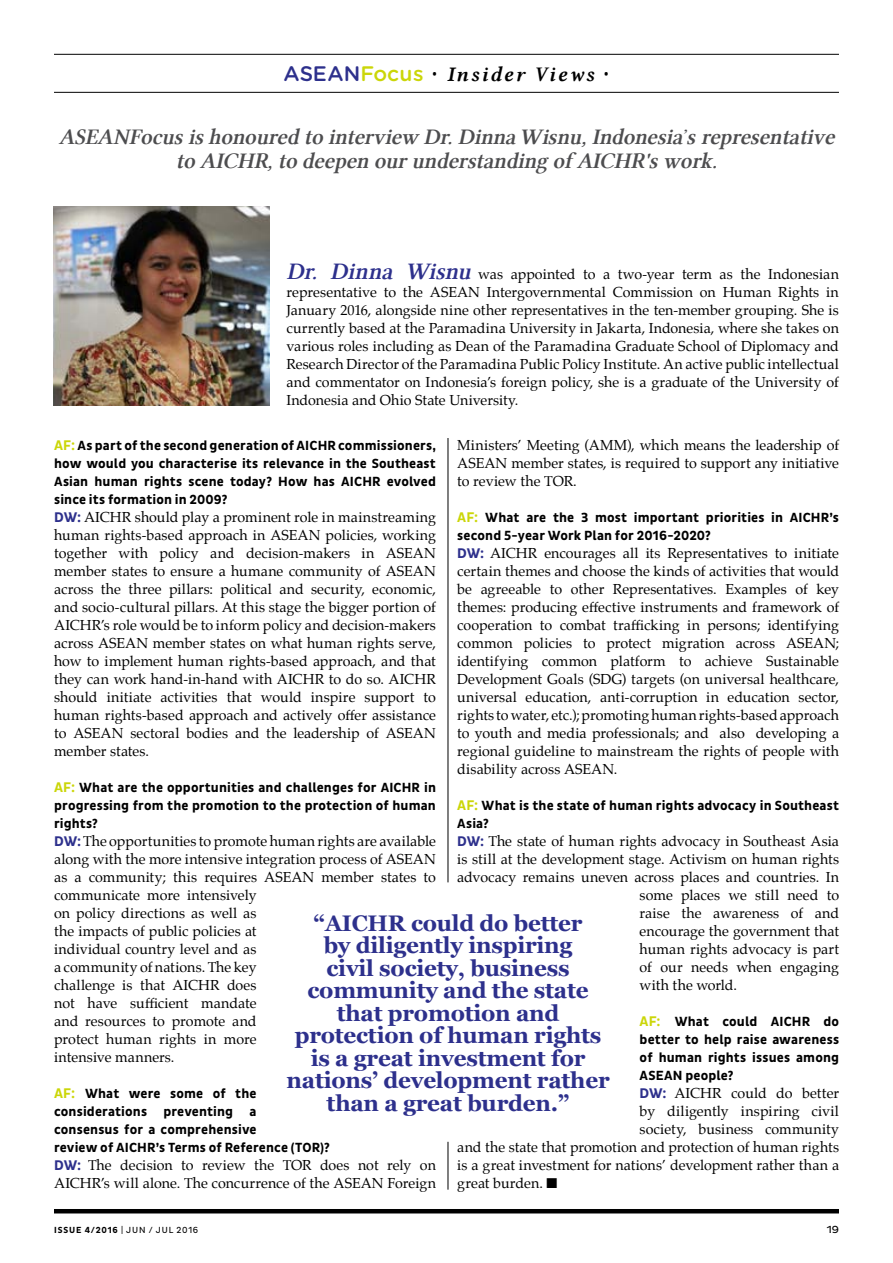
<style>
.page{position:relative;width:893px;height:1263px;background:#fff}
.page>*{position:absolute;margin:0;border:0;box-sizing:border-box;transform-origin:0 0}
.t1{font:700 22.5px/22.5px "Georgia";letter-spacing:-.01em;color:#2d308c;text-align:center}
.t2{font:22.5px/24px "Lin Libertine Slanted Z";letter-spacing:-.01em;color:#4d4d4f;text-align:center}
.t3{font:21px "Lin Libertine ZI";letter-spacing:.09em;color:#000}
.t4{font:14.25px/18px "Palatino";letter-spacing:.005em;color:#000;text-align:justify}
.t5{font:700 13.5px/18px "Pluto Sans Cond";letter-spacing:.01em;color:#000;text-align:justify}
.t6{font:10.5px "Pluto Sans";color:#000}
.t7{font:9px "Pluto Sans Cond";letter-spacing:.095em;color:#000}
.s1{font-family:"Gotham Rounded";font-weight:500;color:#2d308c}
.s2{font-family:"Gotham Rounded";font-weight:500;color:#cbd608}
.s3{font-family:"Pluto Sans Cond";font-weight:300}
.s4{font-family:"Lin Libertine Slanted Z";font-size:24px;color:#2d308c}
.s5{font-size:14.25px;color:#cbd608}
.s6{font-family:"Pluto Sans Cond";font-weight:700;color:#2d308c}
.s7{font-weight:700}
</style>
<div class="page">
<hr style="left:54px;top:1209px;width:785px;height:4px;background:#000">
<hr style="left:54px;top:54px;width:785px;height:1px;background:#000">
<hr style="left:54px;top:92px;width:785px;height:1px;background:#000">
<img style="left:54px;top:207px;width:215px;height:199px">
<hr style="left:448px;top:438px;width:1px;height:444px;background:#000">
<hr style="left:448px;top:1142px;width:1px;height:48px;background:#000">
<h2 class="t3" style="left:283px;top:62px;width:328px"><span class="s1">ASEAN</span><span class="s2">Focus</span> <span class="s3">•</span> Insider Views <span class="s3">•</span></h2>
<h1 class="t2" style="left:59px;top:126px;width:777px">ASEANFocus is honoured to interview Dr. Dinna Wisnu, Indonesia̓s representative to AICHR, to deepen our understanding of AICHR's work.</h1>
<p class="t4" style="left:286px;top:265px;width:554px"><span class="s4">Dr. Dinna Wisnu</span> was appointed to a two-year term as the Indonesian representative to the ASEAN Intergovernmental Commission on Human Rights in January 2016, alongside nine other representatives in the ten-member grouping. She is currently based at the Paramadina University in Jakarta, Indonesia, where she takes on various roles including as Dean of the Paramadina Graduate School of Diplomacy and Research Director of the Paramadina Public Policy Institute. An active public intellectual and commentator on Indonesia’s foreign policy, she is a graduate of the University of Indonesia and Ohio State University.</p>
<p class="t4" style="left:457px;top:436px;width:383px">Ministers’ Meeting (AMM), which means the leadership of ASEAN member states, is required to support any initiative to review the TOR.</p>
<p class="t5" style="left:457px;top:509px;width:383px"><span class="s5">AF:</span> What are the 3 most important priorities in AICHR’s second 5-year Work Plan for 2016-2020?</p>
<p class="t4" style="left:457px;top:544px;width:383px"><span class="s6">DW:</span> AICHR encourages all its Representatives to initiate certain themes and choose the kinds of activities that would be agreeable to other Representatives. Examples of key themes: producing effective instruments and framework of cooperation to combat trafficking in persons; identifying common policies to protect migration across ASEAN; identifying common platform to achieve Sustainable Development Goals (SDG) targets (on universal healthcare, universal education, anti-corruption in education sector, rights to water, etc.); promoting human rights-based approach to youth and media professionals; and also developing a regional guideline to mainstream the rights of people with disability across ASEAN.</p>
<p class="t5" style="left:457px;top:797px;width:383px"><span class="s5">AF:</span> What is the state of human rights advocacy in Southeast<br>Asia?</p>
<p class="t4" style="left:457px;top:832px;width:383px"><span class="s6">DW:</span> The state of human rights advocacy in Southeast Asia</p>
<p class="t4" style="left:457px;top:850px;width:383px">is still at the development stage. Activism on human rights</p>
<p class="t4" style="left:457px;top:868px;width:383px">advocacy remains uneven across places and countries. In</p>
<p class="t4" style="left:640px;top:886px;width:201px">some places we still need to</p>
<p class="t4" style="left:640px;top:904px;width:201px">raise the awareness of and</p>
<p class="t4" style="left:640px;top:922px;width:201px">encourage the government that</p>
<p class="t4" style="left:640px;top:940px;width:201px">human rights advocacy is part</p>
<p class="t4" style="left:640px;top:958px;width:201px">of our needs when engaging</p>
<p class="t4" style="left:640px;top:976px;width:99px">with the world.</p>
<p class="t5" style="left:640px;top:1013px;width:201px"><span class="s5">AF:</span> What could AICHR do better to help raise awareness of human rights issues among ASEAN people?</p>
<p class="t4" style="left:640px;top:1084px;width:201px"><span class="s6">DW:</span> AICHR could do better</p>
<p class="t4" style="left:640px;top:1102px;width:201px">by diligently inspiring civil</p>
<p class="t4" style="left:640px;top:1120px;width:201px">society, business community</p>
<p class="t4" style="left:457px;top:1138px;width:383px">and the state that promotion and protection of human rights</p>
<p class="t4" style="left:457px;top:1156px;width:383px">is a great investment for nations’ development rather than a</p>
<p class="t4" style="left:457px;top:1174px;width:102px">great burden. ■</p>
<p class="t5" style="left:54px;top:437px;width:383px"><span class="s5">AF:</span> As part of the second generation of AICHR commissioners, how would you characterise its relevance in the Southeast Asian human rights scene today? How has AICHR evolved since its formation in 2009?</p>
<p class="t4" style="left:54px;top:508px;width:383px"><span class="s6">DW:</span> AICHR should play a prominent role in mainstreaming human rights-based approach in ASEAN policies, working together with policy and decision-makers in ASEAN member states to ensure a humane community of ASEAN across the three pillars: political and security, economic, and socio-cultural pillars. At this stage the bigger portion of AICHR’s role would be to inform policy and decision-makers across ASEAN member states on what human rights serve, how to implement human rights-based approach, and that they can work hand-in-hand with AICHR to do so. AICHR should initiate activities that would inspire support to human rights-based approach and actively offer assistance to ASEAN sectoral bodies and the leadership of ASEAN member states.</p>
<p class="t5" style="left:54px;top:779px;width:383px"><span class="s5">AF:</span> What are the opportunities and challenges for AICHR in progressing from the promotion to the protection of human rights?</p>
<p class="t4" style="left:54px;top:832px;width:383px;text-align:left"><span class="s6">DW:</span> The opportunities to promote human rights are available along with the more intensive integration process of ASEAN as a community; this requires ASEAN member states to communicate more intensively<br>on policy directions as well as<br>the impacts of public policies at<br>individual country level and as<br>a community of nations. The key<br>challenge is that AICHR does<br>not have sufficient mandate<br>and resources to promote and<br>protect human rights in more<br>intensive manners.</p>
<p class="t5" style="left:54px;top:1085px;width:277px;text-align:left"><span class="s5">AF:</span> What were some of the considerations preventing a<br>consensus for a comprehensive<br>review of AICHR’s Terms of Reference (TOR)?</p>
<p class="t4" style="left:54px;top:1156px;width:383px"><span class="s6">DW:</span> The decision to review the TOR does not rely on<br>AICHR’s will alone. The concurrence of the ASEAN Foreign</p>
<h1 class="t1" style="left:287px;top:910px;width:325px">“AICHR could do better<br>by diligently inspiring<br>civil society, business community and the state that promotion and protection of human rights is a great investment for nations’ development rather than a great burden.”</h1>
<p class="t7" style="left:54px;top:1224px;width:146px"><span class="s7">ISSUE 4/2016</span> | JUN / JUL 2016</p>
<p class="t6" style="left:827px;top:1223px;width:14px">19</p>
</div>
